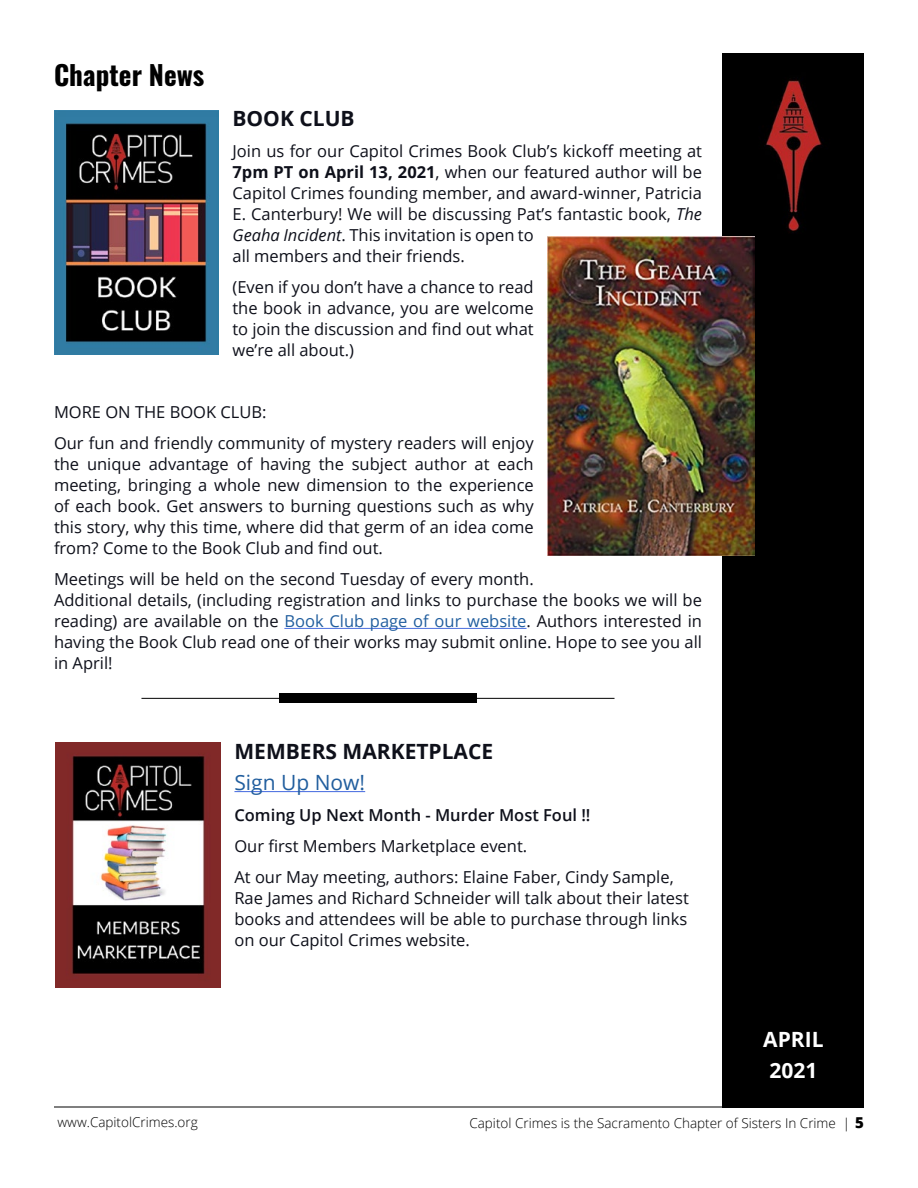
<style>
.page{position:relative;width:918px;height:1188px;background:#fff}
.page>*{position:absolute;margin:0;border:0;box-sizing:border-box;transform-origin:0 0}
.t1{font:27px "Oswald";color:#000}
.t2{font:700 21px "Open Sans";color:#0e101a}
.t3{font:21px "Open Sans";color:#215e9e}
.t4{font:700 21px/31px "Open Sans";color:#fff}
.t5{font:16.5px/21px "Open Sans";color:#0e101a}
.t6{font:600 16.5px "Open Sans";color:#0e101a}
.t7{font:300 13.5px "Open Sans";color:#000}
.s1{font-weight:700}
.s2{font-style:italic}
.s3{color:#215e9e}
.s4{font-weight:800;font-size:15px}
</style>
<div class="page">
<hr style="left:54px;top:1107px;width:810px;height:1px;background:#000">
<div style="left:723px;top:54px;width:141px;height:1053px;background:#000"></div>
<img style="left:723px;top:79px;width:99px;height:178px">
<hr style="left:141px;top:698px;width:474px;height:1px;background:#000">
<div style="left:279px;top:693px;width:198px;height:10px;background:#000"></div>
<hr style="left:234px;top:791px;width:131px;height:1px;background:#4a6ee0">
<hr style="left:284px;top:628px;width:243px;height:1px;background:#4a6ee0">
<img style="left:54px;top:110px;width:165px;height:244px">
<img style="left:56px;top:743px;width:165px;height:244px">
<img style="left:547px;top:237px;width:207px;height:319px">
<h1 class="t1" style="left:54px;top:51px;width:152px">Chapter News</h1>
<p class="t2" style="left:232px;top:104px;width:124px">BOOK CLUB</p>
<p class="t5" style="left:232px;top:140px;width:471px">Join us for our Capitol Crimes Book Club’s kickoff meeting at <span class="s1">7pm PT on April 13, 2021</span>, when our featured author will be Capitol Crimes founding member, and award-winner, Patricia E. Canterbury! We will be discussing Pat’s fantastic book, <span class="s2">The Geaha Incident</span>. This invitation is open to<br>all members and their friends.</p>
<p class="t5" style="left:232px;top:276px;width:303px;text-align:justify">(Even if you don’t have a chance to read the book in advance, you are welcome to join the discussion and find out what we’re all about.)</p>
<p class="t5" style="left:54px;top:396px;width:481px;line-height:31px">MORE ON THE BOOK CLUB:<br>Our fun and friendly community of mystery readers will enjoy</p>
<p class="t5" style="left:54px;top:453px;width:481px;text-align:justify">the unique advantage of having the subject author at each meeting, bringing a whole new dimension to the experience of each book. Get answers to burning questions such as why this story, why this time, where did that germ of an idea come from? Come to the Book Club and find out.</p>
<p class="t5" style="left:54px;top:568px;width:650px">Meetings will be held on the second Tuesday of every month.<br>Additional details, (including registration and links to purchase the books we will be reading) are available on the <span class="s3">Book Club page of our website</span>. Authors interested in having the Book Club read one of their works may submit online. Hope to see you all in April!</p>
<p class="t7" style="left:58px;top:1113px;width:142px">www.CapitolCrimes.org</p>
<p class="t2" style="left:234px;top:737px;width:260px">MEMBERS MARKETPLACE</p>
<p class="t3" style="left:234px;top:768px;width:132px">Sign Up Now!</p>
<p class="t6" style="left:234px;top:804px;width:358px">Coming Up Next Month - Murder Most Foul !!</p>
<p class="t5" style="left:234px;top:830px;width:441px;line-height:31px">Our first Members Marketplace event.<br>At our May meeting, authors: Elaine Faber, Cindy Sample,</p>
<p class="t5" style="left:234px;top:887px;width:456px;text-align:justify">Rae James and Richard Schneider will talk about their latest books and attendees will be able to purchase through links on our Capitol Crimes website.</p>
<p class="t4" style="left:763px;top:1024px;width:62px">APRIL<br>2021</p>
<p class="t7" style="left:469px;top:1114px;width:396px">Capitol Crimes is the Sacramento Chapter of Sisters In Crime | <span class="s4">5</span></p>
</div>
